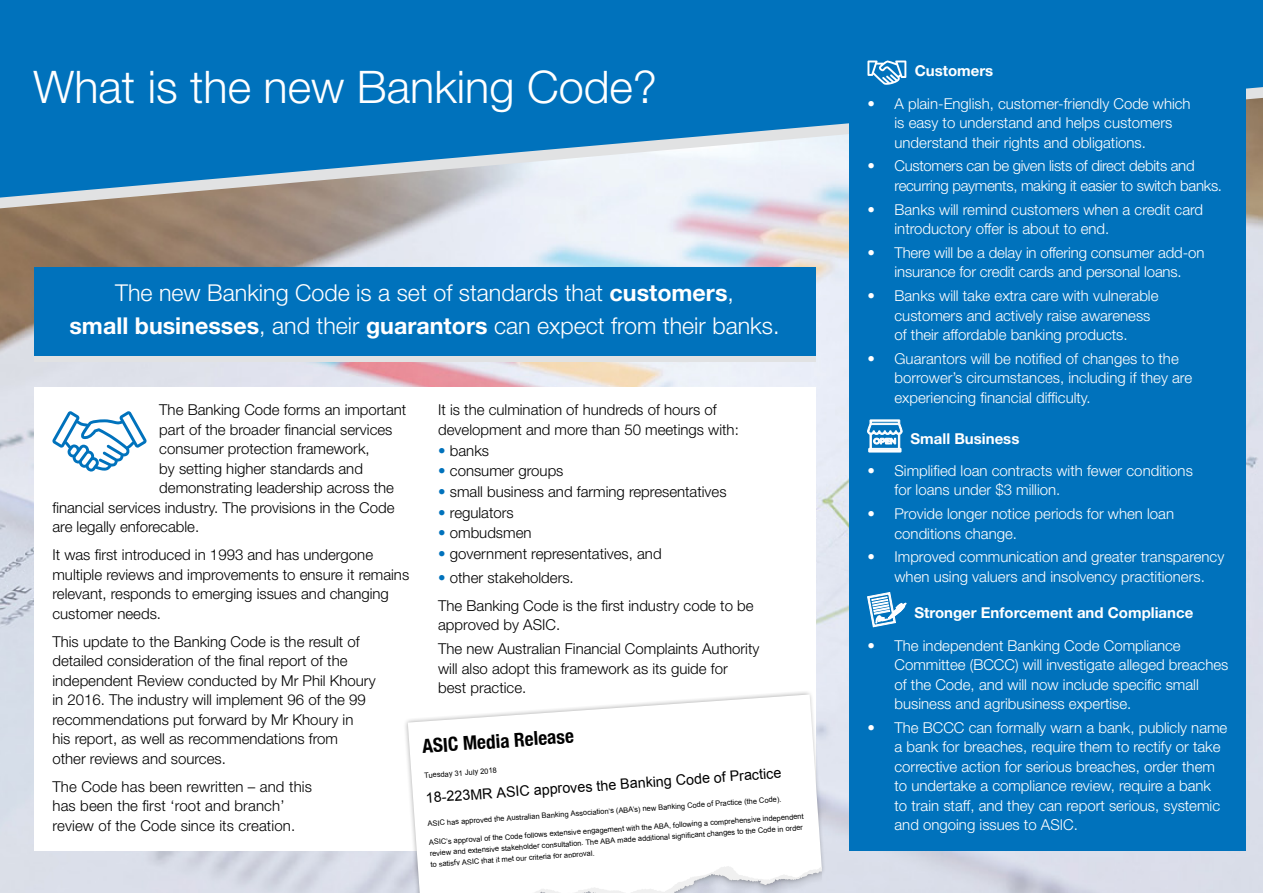
<style>
.page{position:relative;width:1263px;height:893px;background:#fff}
.page>*{position:absolute;margin:0;border:0;box-sizing:border-box;transform-origin:0 0}
.t1{font:300 45px "Helvetica Neue LT Std";color:#fff}
.t2{font:300 23.25px/33px "Helvetica Neue LT Std";color:#fff;text-align:center}
.t3{font:700 condensed 19.2px "Helvetica Neue";color:#000}
.t4{font:300 15px/19.5px "Helvetica Neue LT Std";color:#fff}
.t5{font:300 15px/19.5px "Helvetica Neue LT Std";color:#000}
.t6{font:300 15px/19.5px "Helvetica Neue LT Std";letter-spacing:-.02em;color:#fff}
.t7{font:700 15px "Helvetica Neue LT Std";color:#fff}
.t8{font:14.25px "Arial";color:#000}
.t9{font:7.5px/11.2px "Arial";color:#000}
.s1{font-weight:700}
.s2{color:#0072bc}
</style>
<div class="page">
<img style="left:0;top:208px;width:1263px;height:685px">
<div style="left:34px;top:387px;width:781px;height:463px;background:#fff"></div>
<svg style="left:0;top:198px;width:1263px;height:10px;background:#c2bcb9"></svg>
<svg style="left:0;top:0;width:1263px;height:198px;background:#2684c1"></svg>
<svg style="left:34px;top:355px;width:781px;height:7px;background:#c0d2dd"></svg>
<div style="left:34px;top:267px;width:781px;height:88px;background:#0072bc"></div>
<div style="left:849px;top:43px;width:397px;height:807px;background:#0072bc"></div>
<svg style="left:867px;top:60px;width:39px;height:25px"></svg>
<svg style="left:867px;top:420px;width:35px;height:32px"></svg>
<svg style="left:867px;top:592px;width:39px;height:35px"></svg>
<svg style="left:402px;top:690px;width:427px;height:203px"></svg>
<svg style="left:408px;top:694px;width:415px;height:199px"></svg>
<svg style="left:420px;top:868px;width:403px;height:25px"></svg>
<svg style="left:411px;top:700px;width:457px;height:168px"></svg>
<svg style="left:421px;top:703px;width:413px;height:51px"></svg>
<svg style="left:52px;top:411px;width:95px;height:60px"></svg>
<h1 class="t1" style="left:34px;top:60px;width:625px">What is the new Banking Code?</h1>
<h2 class="t2" style="left:69px;top:276px;width:712px">The new Banking Code is a set of standards that <span class="s1">customers</span>,<br><span class="s1">small businesses</span>, and their <span class="s1">guarantors</span> can expect from their banks.</h2>
<p class="t5" style="left:159px;top:400px;width:249px">The Banking Code forms an important</p>
<p class="t5" style="left:159px;top:419px;width:235px">part of the broader financial services</p>
<p class="t5" style="left:159px;top:439px;width:212px">consumer protection framework,</p>
<p class="t5" style="left:159px;top:458px;width:205px">by setting higher standards and</p>
<p class="t5" style="left:159px;top:478px;width:236px">demonstrating leadership across the</p>
<p class="t5" style="left:52px;top:497px;width:344px">financial services industry. The provisions in the Code</p>
<p class="t5" style="left:52px;top:517px;width:148px">are legally enforecable.</p>
<p class="t5" style="left:52px;top:545px;width:358px">It was first introduced in 1993 and has undergone multiple reviews and improvements to ensure it remains relevant, responds to emerging issues and changing customer needs.</p>
<p class="t5" style="left:52px;top:631px;width:325px">This update to the Banking Code is the result of detailed consideration of the final report of the independent Review conducted by Mr Phil Khoury in 2016. The industry will implement 96 of the 99 recommendations put forward by Mr Khoury in<br>his report, as well as recommendations from<br>other reviews and sources.</p>
<p class="t5" style="left:52px;top:776px;width:261px">The Code has been rewritten – and this has been the first ‘root and branch’ review of the Code since its creation.</p>
<p class="t5" style="left:438px;top:400px;width:302px">It is the culmination of hundreds of hours of development and more than 50 meetings with:</p>
<p class="t5" style="left:438px;top:440px;width:52px"><span class="s2">•</span> banks</p>
<p class="t5" style="left:438px;top:461px;width:127px"><span class="s2">•</span> consumer groups</p>
<p class="t5" style="left:438px;top:482px;width:290px"><span class="s2">•</span> small business and farming representatives</p>
<p class="t5" style="left:438px;top:502px;width:77px"><span class="s2">•</span> regulators</p>
<p class="t5" style="left:438px;top:523px;width:95px"><span class="s2">•</span> ombudsmen</p>
<p class="t5" style="left:438px;top:544px;width:225px"><span class="s2">•</span> government representatives, and</p>
<p class="t5" style="left:438px;top:563px;width:317px;line-height:28px"><span class="s2">•</span> other stakeholders.<br>The Banking Code is the first industry code to be</p>
<p class="t5" style="left:438px;top:613px;width:323px;line-height:23.7px">approved by ASIC.<br>The new Australian Financial Complaints Authority</p>
<p class="t5" style="left:438px;top:658px;width:291px">will also adopt this framework as its guide for best practice.</p>
<p class="t3" style="left:421px;top:730px;width:153px;rotate:-4deg">ASIC Media Release</p>
<p class="t9" style="left:424px;top:770px;width:74px;rotate:-4deg">Tuesday 31 July 2018</p>
<p class="t8" style="left:425px;top:788px;width:358px;rotate:-4deg">18-223MR ASIC approves the Banking Code of Practice</p>
<p class="t9" style="left:427px;top:818px;width:356px;rotate:-4deg">ASIC has approved the Australian Banking Association’s (ABA’s) new Banking Code of Practice (the Code).</p>
<p class="t9" style="left:429px;top:837px;width:377px;rotate:-4deg">ASIC’s approval of the Code follows extensive engagement with the ABA, following a comprehensive independent review and extensive stakeholder consultation. The ABA made additional significant changes to the Code in order to satisfy ASIC that it met our criteria for approval.</p>
<p class="t7" style="left:915px;top:62px;width:80px">Customers</p>
<p class="t4" style="left:894px;top:93px;width:298px;text-indent:-27px">• A plain-English, customer-friendly Code which is easy to understand and helps customers understand their rights and obligations.</p>
<p class="t6" style="left:894px;top:156px;width:329px;text-indent:-27px">• Customers can be given lists of direct debits and recurring payments, making it easier to switch banks.</p>
<p class="t4" style="left:894px;top:199px;width:310px;text-indent:-27px">• Banks will remind customers when a credit card introductory offer is about to end.</p>
<p class="t4" style="left:867px;top:242px;width:338px;text-align:center">• There will be a delay in offering consumer add-on insurance for credit cards and personal loans.</p>
<p class="t4" style="left:894px;top:286px;width:265px;text-indent:-27px">• Banks will take extra care with vulnerable customers and actively raise awareness of their affordable banking products.</p>
<p class="t4" style="left:894px;top:348px;width:299px;text-indent:-27px">• Guarantors will be notified of changes to the borrower’s circumstances, including if they are experiencing financial difficulty.</p>
<p class="t7" style="left:910px;top:429px;width:110px">Small Business</p>
<p class="t4" style="left:894px;top:460px;width:300px;text-indent:-27px">• Simplified loan contracts with fewer conditions for loans under $3 million.</p>
<p class="t4" style="left:894px;top:504px;width:281px;text-indent:-27px">• Provide longer notice periods for when loan conditions change.</p>
<p class="t4" style="left:867px;top:547px;width:358px;text-align:center">• Improved communication and greater transparency when using valuers and insolvency practitioners.</p>
<p class="t7" style="left:914px;top:604px;width:280px">Stronger Enforcement and Compliance</p>
<p class="t4" style="left:894px;top:635px;width:335px;text-indent:-27px">• The independent Banking Code Compliance Committee (BCCC) will investigate alleged breaches of the Code, and will now include specific small business and agribusiness expertise.</p>
<p class="t4" style="left:894px;top:717px;width:334px;text-indent:-27px">• The BCCC can formally warn a bank, publicly name a bank for breaches, require them to rectify or take corrective action for serious breaches, order them to undertake a compliance review, require a bank to train staff, and they can report serious, systemic and ongoing issues to ASIC.</p>
</div>
